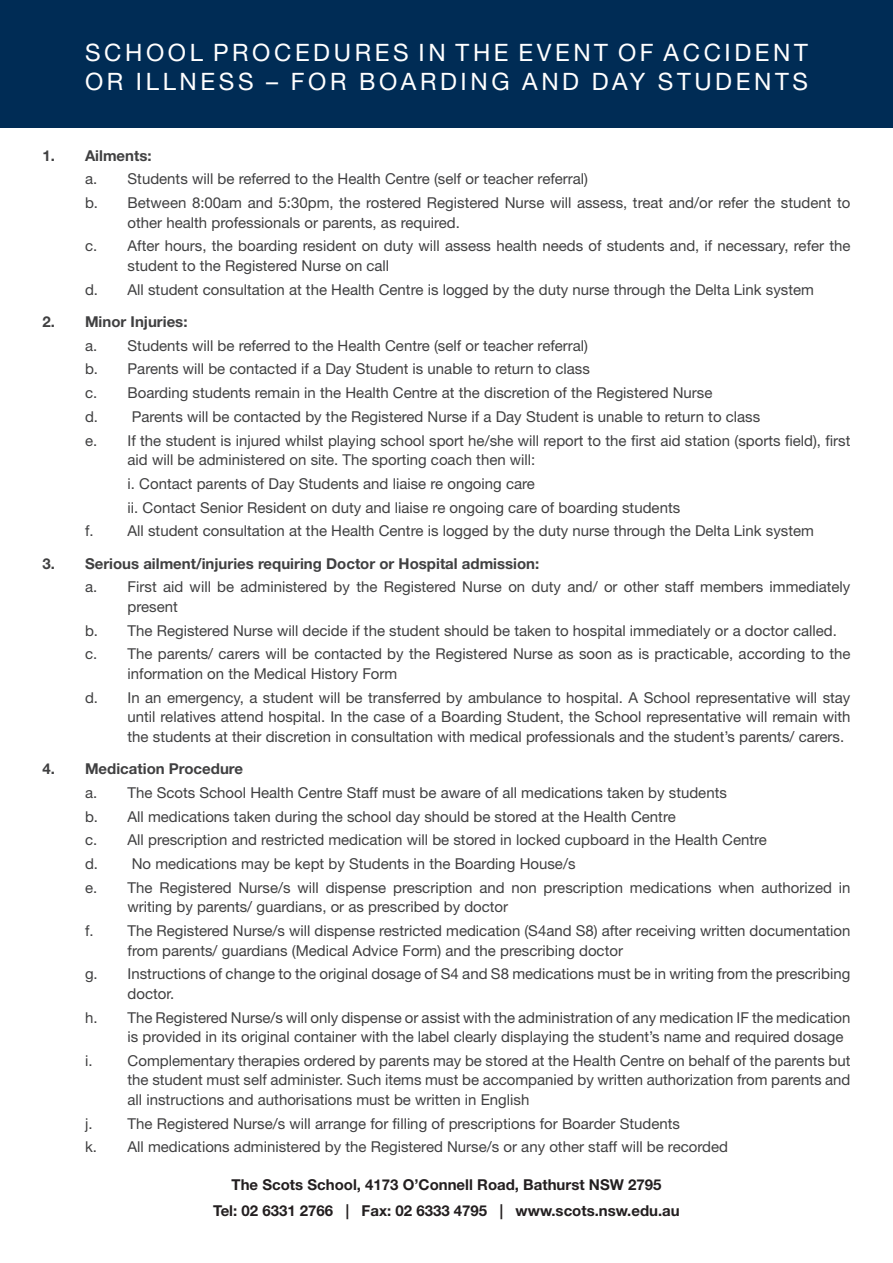
<style>
.page{position:relative;width:893px;height:1263px;background:#fff}
.page>*{position:absolute;margin:0;border:0;box-sizing:border-box;transform-origin:0 0}
.t1{font:24px/28.8px "Helvetica Neue";letter-spacing:.15em;color:#fff}
.t2{font:15px/23.7px "Helvetica Neue";color:#404041}
.t3{font:700 15px "Helvetica Neue";color:#404041}
.t4{font:700 15px/25.2px "Helvetica Neue";color:#231f20;text-align:center}
</style>
<div class="page">
<div style="left:0;top:0;width:893px;height:128px;background:#002c55"></div>
<h1 class="t1" style="left:85px;top:41px;width:724px">SCHOOL PROCEDURES IN THE EVENT OF ACCIDENT<br>OR ILLNESS – FOR BOARDING AND DAY STUDENTS</h1>
<p class="t3" style="left:43px;top:150px;width:111px">1. Ailments:</p>
<p class="t2" style="left:85px;top:169px;width:767px">a. Students will be referred to the Health Centre (self or teacher referral)<br>b. Between 8:00am and 5:30pm, the rostered Registered Nurse will assess, treat and/or refer the student to</p>
<p class="t2" style="left:85px;top:212px;width:767px;text-indent:43px">other health professionals or parents, as required.<br>c. After hours, the boarding resident on duty will assess health needs of students and, if necessary, refer the</p>
<p class="t2" style="left:85px;top:255px;width:730px;text-indent:43px">student to the Registered Nurse on call<br>d. All student consultation at the Health Centre is logged by the duty nurse through the Delta Link system</p>
<p class="t3" style="left:43px;top:316px;width:146px">2. Minor Injuries:</p>
<p class="t2" style="left:85px;top:335px;width:767px">a. Students will be referred to the Health Centre (self or teacher referral)<br>b. Parents will be contacted if a Day Student is unable to return to class<br>c. Boarding students remain in the Health Centre at the discretion of the Registered Nurse<br>d. Parents will be contacted by the Registered Nurse if a Day Student is unable to return to class<br>e. If the student is injured whilst playing school sport he/she will report to the first aid station (sports field), first</p>
<p class="t2" style="left:128px;top:449px;width:409px">aid will be administered on site. The sporting coach then will:</p>
<p class="t2" style="left:128px;top:473px;width:409px">i. Contact parents of Day Students and liaise re ongoing care</p>
<p class="t2" style="left:128px;top:497px;width:554px">ii. Contact Senior Resident on duty and liaise re ongoing care of boarding students</p>
<p class="t2" style="left:85px;top:521px;width:730px">f. All student consultation at the Health Centre is logged by the duty nurse through the Delta Link system</p>
<p class="t3" style="left:43px;top:558px;width:498px">3. Serious ailment/injuries requiring Doctor or Hospital admission:</p>
<p class="t2" style="left:128px;top:579px;width:724px;line-height:19.5px;text-indent:-43px">a. First aid will be administered by the Registered Nurse on duty and/ or other staff members immediately present</p>
<p class="t2" style="left:85px;top:620px;width:767px">b. The Registered Nurse will decide if the student should be taken to hospital immediately or a doctor called. c. The parents/ carers will be contacted by the Registered Nurse as soon as is practicable, according to the</p>
<p class="t2" style="left:85px;top:663px;width:767px;text-indent:43px">information on the Medical History Form<br>d. In an emergency, a student will be transferred by ambulance to hospital. A School representative will stay</p>
<p class="t2" style="left:128px;top:709px;width:724px;line-height:19.5px">until relatives attend hospital. In the case of a Boarding Student, the School representative will remain with the students at their discretion in consultation with medical professionals and the student’s parents/ carers.</p>
<p class="t3" style="left:43px;top:763px;width:202px">4. Medication Procedure</p>
<p class="t2" style="left:85px;top:782px;width:767px">a. The Scots School Health Centre Staff must be aware of all medications taken by students<br>b. All medications taken during the school day should be stored at the Health Centre<br>c. All prescription and restricted medication will be stored in locked cupboard in the Health Centre<br>d. No medications may be kept by Students in the Boarding House/s<br>e. The Registered Nurse/s will dispense prescription and non prescription medications when authorized in</p>
<p class="t2" style="left:85px;top:896px;width:767px;text-indent:43px">writing by parents/ guardians, or as prescribed by doctor<br>f. The Registered Nurse/s will dispense restricted medication (S4and S8) after receiving written documentation</p>
<p class="t2" style="left:85px;top:940px;width:767px;text-indent:43px">from parents/ guardians (Medical Advice Form) and the prescribing doctor<br>g. Instructions of change to the original dosage of S4 and S8 medications must be in writing from the prescribing</p>
<p class="t2" style="left:85px;top:983px;width:767px;text-indent:43px">doctor.<br>h. The Registered Nurse/s will only dispense or assist with the administration of any medication IF the medication</p>
<p class="t2" style="left:85px;top:1026px;width:767px;text-indent:43px">is provided in its original container with the label clearly displaying the student’s name and required dosage i. Complementary therapies ordered by parents may be stored at the Health Centre on behalf of the parents but</p>
<p class="t2" style="left:128px;top:1072px;width:724px;line-height:19.5px">the student must self administer. Such items must be accompanied by written authorization from parents and all instructions and authorisations must be written in English</p>
<p class="t2" style="left:85px;top:1113px;width:644px">j. The Registered Nurse/s will arrange for filling of prescriptions for Boarder Students<br>k. All medications administered by the Registered Nurse/s or any other staff will be recorded</p>
<p class="t4" style="left:213px;top:1174px;width:468px">The Scots School, 4173 O’Connell Road, Bathurst NSW 2795<br>Tel: 02 6331 2766 | Fax: 02 6333 4795 | www.scots.nsw.edu.au</p>
</div>
